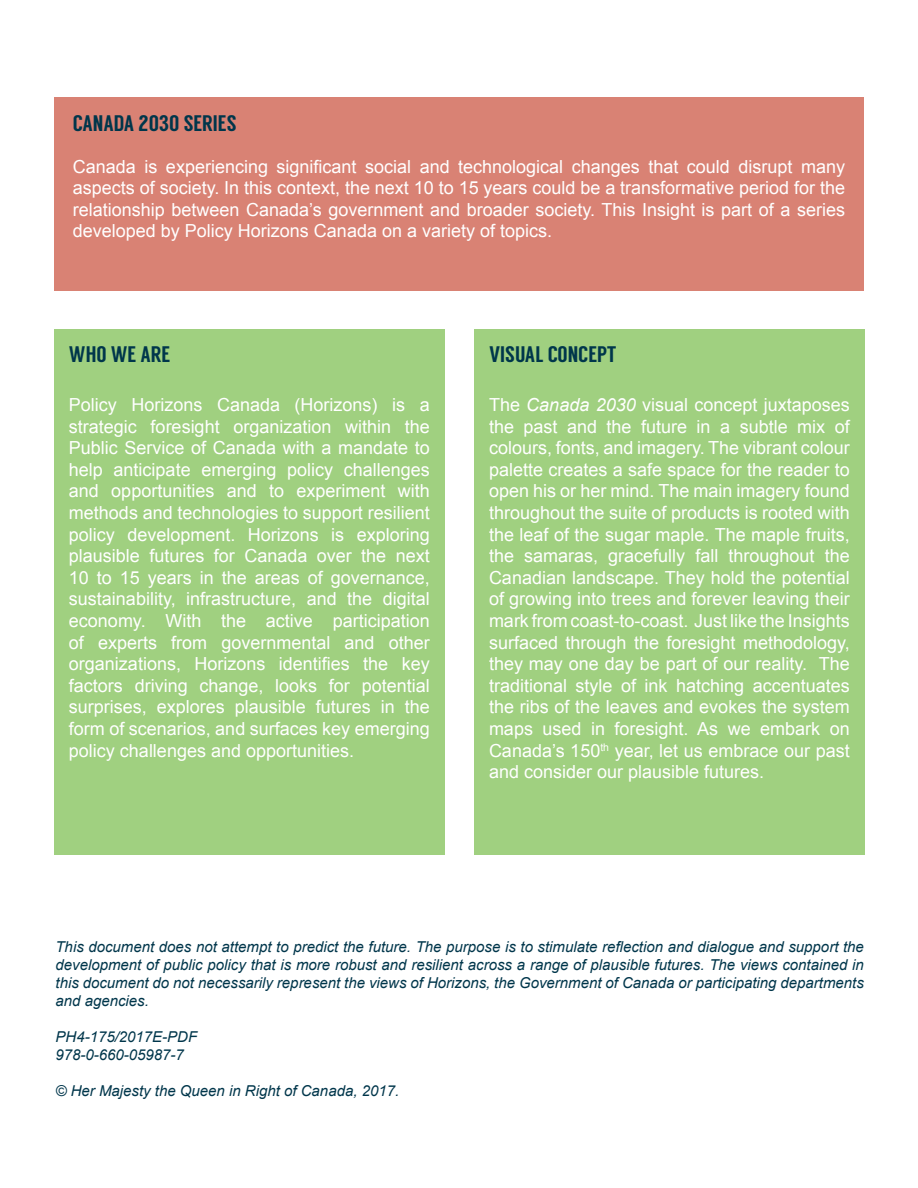
<style>
.page{position:relative;width:918px;height:1188px;background:#fff}
.page>*{position:absolute;margin:0;border:0;box-sizing:border-box;transform-origin:0 0}
.t1{font:22.5px "Langdon";color:#00364b}
.t2{font:18px/21.6px "Arial";color:#fff;text-align:justify}
.t3{font:italic 15px/18px "Arial";color:#00364b;text-align:justify}
.s1{font-style:italic}
</style>
<div class="page">
<div style="left:54px;top:329px;width:391px;height:526px;background:#a0d080"></div>
<div style="left:474px;top:329px;width:391px;height:526px;background:#a0d080"></div>
<div style="left:54px;top:97px;width:810px;height:193px;background:#d98274"></div>
<p class="t1" style="left:73px;top:110px;width:165px">CANADA 2030 SERIES</p>
<p class="t2" style="left:73px;top:156px;width:774px">Canada is experiencing significant social and technological changes that could disrupt many aspects of society. In this context, the next 10 to 15 years could be a transformative period for the relationship between Canada’s government and broader society. This Insight is part of a series developed by Policy Horizons Canada on a variety of topics.</p>
<p class="t1" style="left:69px;top:341px;width:103px">WHO WE ARE</p>
<p class="t2" style="left:69px;top:394px;width:362px">Policy Horizons Canada (Horizons) is a strategic foresight organization within the Public Service of Canada with a mandate to help anticipate emerging policy challenges and opportunities and to experiment with methods and technologies to support resilient policy development. Horizons is exploring plausible futures for Canada over the next 10 to 15 years in the areas of governance, sustainability, infrastructure, and the digital economy. With the active participation of experts from governmental and other organizations, Horizons identifies the key factors driving change, looks for potential surprises, explores plausible futures in the form of scenarios, and surfaces key emerging policy challenges and opportunities.</p>
<p class="t1" style="left:489px;top:341px;width:129px">VISUAL CONCEPT</p>
<p class="t2" style="left:489px;top:394px;width:362px">The <span class="s1">Canada 2030</span> visual concept juxtaposes the past and the future in a subtle mix of colours, fonts, and imagery. The vibrant colour palette creates a safe space for the reader to open his or her mind. The main imagery found throughout the suite of products is rooted with the leaf of the sugar maple. The maple fruits, the samaras, gracefully fall throughout the Canadian landscape. They hold the potential of growing into trees and forever leaving their mark from coast-to-coast. Just like the Insights surfaced through the foresight methodology, they may one day be part of our reality. The traditional style of ink hatching accentuates the ribs of the leaves and evokes the system maps used in foresight. As we embark on Canada’s 150<sup>th</sup> year, let us embrace our past and consider our plausible futures.</p>
<p class="t3" style="left:56px;top:938px;width:810px">This document does not attempt to predict the future. The purpose is to stimulate reflection and dialogue and support the development of public policy that is more robust and resilient across a range of plausible futures. The views contained in this document do not necessarily represent the views of Horizons, the Government of Canada or participating departments and agencies.</p>
<p class="t3" style="left:56px;top:1028px;width:143px">PH4-175/2017E-PDF<br>978-0-660-05987-7</p>
<p class="t3" style="left:56px;top:1082px;width:345px">© Her Majesty the Queen in Right of Canada, 2017.</p>
</div>
